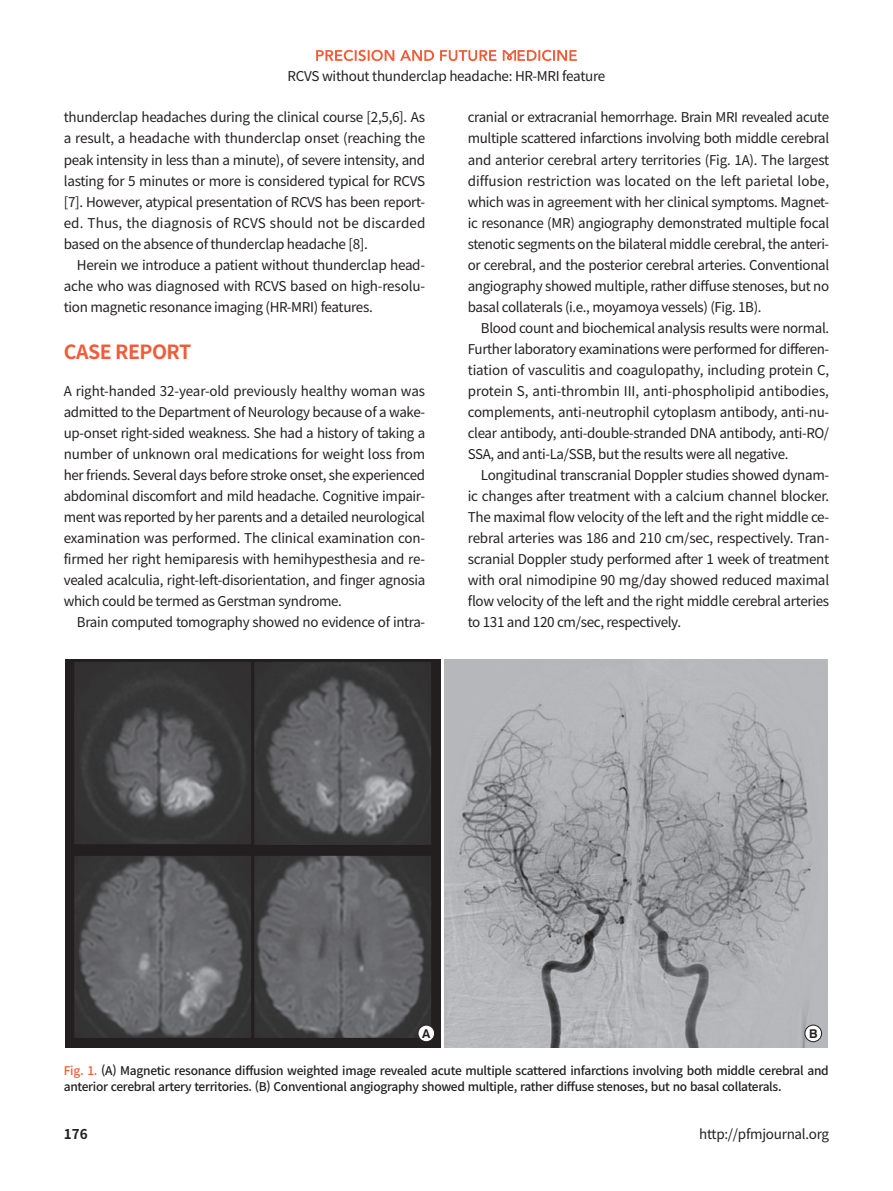
<style>
.page{position:relative;width:893px;height:1191px;background:#fff}
.page>*{position:absolute;margin:0;border:0;box-sizing:border-box;transform-origin:0 0}
.t1{font:700 19.5px "Noto Sans CJ Kkr";letter-spacing:-.025em;color:#f15b37}
.t2{font:13.5px/21px "Noto Sans CJ Kkr";letter-spacing:-.025em;color:#231f20;text-align:justify}
.t3{font:700 13.5px "Noto Sans CJ Kkr";color:#231f20}
.t4{font:700 12.15px "Swiss 721 BT";color:#231f20}
.t5{font:500 12px/16.5px "Noto Sans CJ Kkr";letter-spacing:-.025em;color:#231f20}
.s1{color:#f15b37}
</style>
<div class="page">
<svg style="left:316px;top:50px;width:118px;height:11px"></svg>
<svg style="left:440px;top:50px;width:137px;height:11px"></svg>
<img style="left:66px;top:660px;width:374px;height:387px">
<div style="left:418px;top:1025px;width:17px;height:16px;background:#fff;border-radius:50%"></div>
<div style="left:418px;top:1025px;width:17px;height:17px;border:1px solid #231f20;border-radius:50%"></div>
<img style="left:444px;top:660px;width:383px;height:387px">
<div style="left:805px;top:1025px;width:17px;height:16px;background:#fff;border-radius:50%"></div>
<div style="left:805px;top:1025px;width:17px;height:17px;border:1px solid #231f20;border-radius:50%"></div>
<p class="t2" style="left:288px;top:65px;width:319px">RCVS without thunderclap headache: HR-MRI feature</p>
<p class="t2" style="left:64px;top:107px;width:363px">thunderclap headaches during the clinical course [2,5,6]. As a result, a headache with thunderclap onset (reaching the peak intensity in less than a minute), of severe intensity, and lasting for 5 minutes or more is considered typical for RCVS [7]. However, atypical presentation of RCVS has been report&shy;ed. Thus, the diagnosis of RCVS should not be discarded based on the absence of thunderclap headache [8].</p>
<p class="t2" style="left:64px;top:254px;width:363px;text-indent:13px">Herein we introduce a patient without thunderclap head&shy;ache who was diagnosed with RCVS based on high-resolu&shy;tion magnetic resonance imaging (HR-MRI) features.</p>
<h1 class="t1" style="left:64px;top:341px;width:129px">CASE REPORT</h1>
<p class="t2" style="left:64px;top:380px;width:363px">A right-handed 32-year-old previously healthy woman was admitted to the Department of Neurology because of a wake&shy;up-onset right-sided weakness. She had a history of taking a number of unknown oral medications for weight loss from her friends. Several days before stroke onset, she experienced abdominal discomfort and mild headache. Cognitive impair&shy;ment was reported by her parents and a detailed neurological examination was performed. The clinical examination con&shy;firmed her right hemiparesis with hemihypesthesia and re&shy;vealed acalculia, right-left-disorientation, and finger agnosia which could be termed as Gerstman syndrome.</p>
<p class="t2" style="left:77px;top:611px;width:350px">Brain computed tomography showed no evidence of intra-</p>
<p class="t2" style="left:468px;top:107px;width:363px">cranial or extracranial hemorrhage. Brain MRI revealed acute multiple scattered infarctions involving both middle cerebral and anterior cerebral artery territories (Fig. 1A). The largest diffusion restriction was located on the left parietal lobe, which was in agreement with her clinical symptoms. Magnet&shy;ic resonance (MR) angiography demonstrated multiple focal stenotic segments on the bilateral middle cerebral, the anteri&shy;or cerebral, and the posterior cerebral arteries. Conventional angiography showed multiple, rather diffuse stenoses, but no basal collaterals (i.e., moyamoya vessels) (Fig. 1B).</p>
<p class="t2" style="left:468px;top:317px;width:363px;text-indent:13px">Blood count and biochemical analysis results were normal.<br>Further laboratory examinations were performed for differen&shy;tiation of vasculitis and coagulopathy, including protein C, protein S, anti-thrombin III, anti-phospholipid antibodies, complements, anti-neutrophil cytoplasm antibody, anti-nu&shy;clear antibody, anti-double-stranded DNA antibody, anti-RO/ SSA, and anti-La/SSB, but the results were all negative.</p>
<p class="t2" style="left:468px;top:464px;width:363px;text-indent:13px">Longitudinal transcranial Doppler studies showed dynam&shy;ic changes after treatment with a calcium channel blocker.<br>The maximal flow velocity of the left and the right middle ce&shy;rebral arteries was 186 and 210 cm/sec, respectively. Tran&shy;scranial Doppler study performed after 1 week of treatment with oral nimodipine 90 mg/day showed reduced maximal flow velocity of the left and the right middle cerebral arteries to 131 and 120 cm/sec, respectively.</p>
<p class="t4" style="left:422px;top:1026px;width:10px">A</p>
<p class="t4" style="left:809px;top:1026px;width:10px">B</p>
<p class="t5" style="left:64px;top:1062px;width:766px"><span class="s1">Fig. 1.</span> (A) Magnetic resonance diffusion weighted image revealed acute multiple scattered infarctions involving both middle cerebral and anterior cerebral artery territories. (B) Conventional angiography showed multiple, rather diffuse stenoses, but no basal collaterals.</p>
<p class="t3" style="left:64px;top:1126px;width:25px">176</p>
<p class="t2" style="left:699px;top:1123px;width:132px">http://pfmjournal.org</p>
</div>
